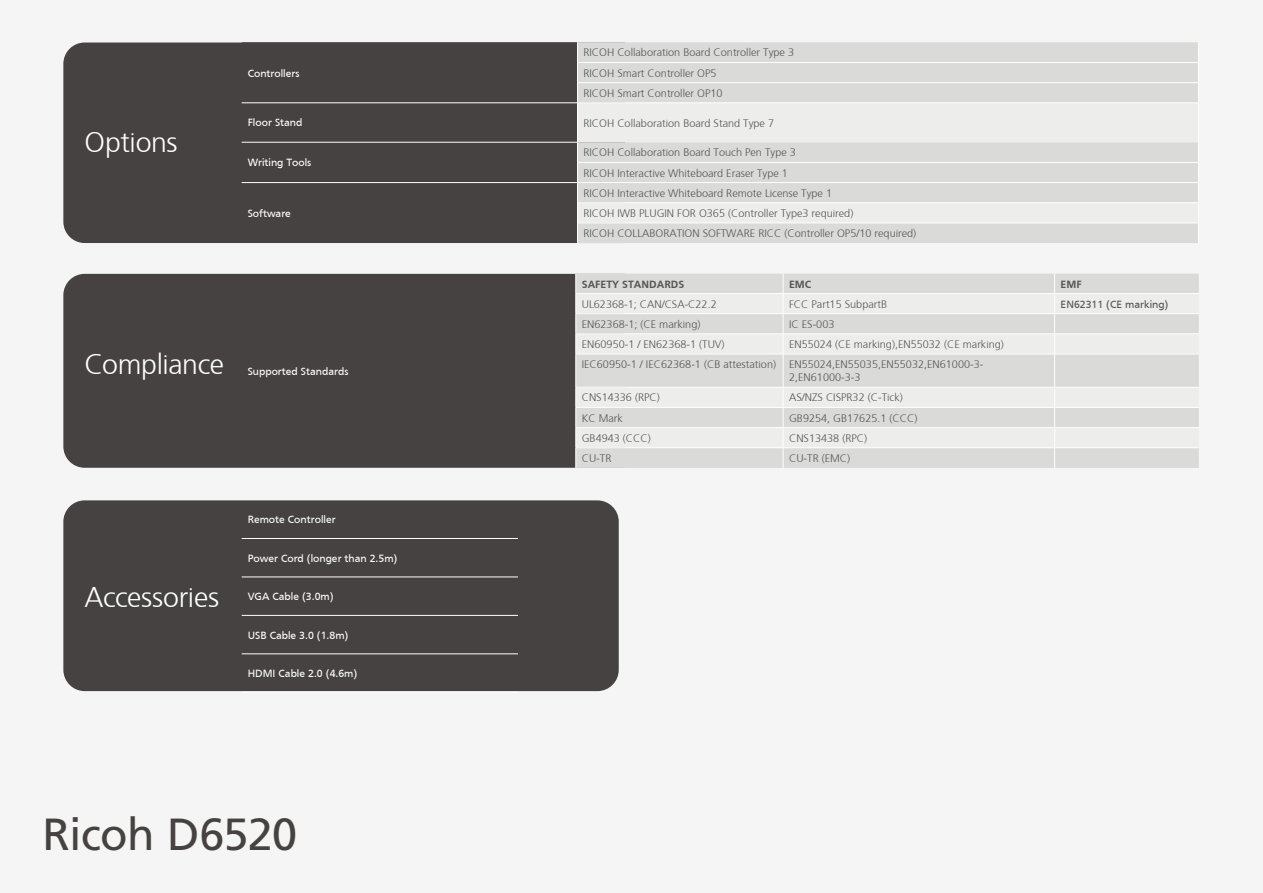
<style>
.page{position:relative;width:1263px;height:893px;background:#f5f5f5}
.page>*{position:absolute;margin:0;border:0;box-sizing:border-box;transform-origin:0 0}
.t1{font:45px "Frutiger LT Pro";letter-spacing:-.015em;color:#454241}
.t2{font:300 28.5px "Frutiger";letter-spacing:-.015em;color:#fff}
.t3{font:300 10.95px/13px "Frutiger";color:#565655}
.t4{font:10.95px "Frutiger";color:#fff}
.t5{font:700 10.95px "Frutiger";color:#565655}
.t6{font:10.95px "Frutiger";color:#565655}
</style>
<div class="page">
<div style="left:63px;top:274px;width:512px;height:194px;background:#454241"></div>
<div style="left:63px;top:43px;width:514px;height:200px;background:#454241"></div>
<div style="left:63px;top:500px;width:556px;height:191px;background:#454241;border-radius:21px"></div>
<div style="left:242px;top:42px;width:335px;height:140px;background:#454241"></div>
<div style="left:578px;top:42px;width:620px;height:201px;background:#dadad9"></div>
<svg style="left:578px;top:104px;width:620px;height:119px"></svg>
<hr style="left:242px;top:103px;width:335px;height:1px;background:#fff">
<hr style="left:242px;top:142px;width:335px;height:1px;background:#fff">
<hr style="left:242px;top:182px;width:335px;height:1px;background:#fff">
<hr style="left:578px;top:62px;width:621px;height:1px;background:#fff">
<hr style="left:578px;top:82px;width:621px;height:1px;background:#fff">
<hr style="left:577px;top:103px;width:1px;height:39px;background:#fff">
<hr style="left:577px;top:103px;width:622px;height:1px;background:#fff">
<hr style="left:1198px;top:103px;width:1px;height:39px;background:#fff">
<hr style="left:578px;top:162px;width:621px;height:1px;background:#fff">
<hr style="left:577px;top:182px;width:622px;height:1px;background:#fff">
<hr style="left:578px;top:202px;width:621px;height:1px;background:#fff">
<hr style="left:578px;top:223px;width:621px;height:1px;background:#fff">
<div style="left:576px;top:274px;width:623px;height:194px;background:#dadad9"></div>
<svg style="left:576px;top:294px;width:623px;height:153px;fill:#ededec"></svg>
<hr style="left:576px;top:293px;width:207px;height:1px;background:#fff">
<hr style="left:783px;top:293px;width:271px;height:1px;background:#fff">
<hr style="left:1054px;top:293px;width:145px;height:1px;background:#fff">
<hr style="left:576px;top:313px;width:207px;height:1px;background:#fff">
<hr style="left:783px;top:313px;width:271px;height:1px;background:#fff">
<hr style="left:1054px;top:313px;width:145px;height:1px;background:#fff">
<hr style="left:576px;top:334px;width:207px;height:1px;background:#fff">
<svg style="left:575px;top:274px;width:1px;height:80px"></svg>
<hr style="left:783px;top:334px;width:271px;height:1px;background:#fff">
<svg style="left:783px;top:274px;width:1px;height:80px"></svg>
<hr style="left:1054px;top:334px;width:145px;height:1px;background:#fff">
<svg style="left:1054px;top:274px;width:1px;height:80px"></svg>
<hr style="left:576px;top:354px;width:207px;height:1px;background:#fff">
<hr style="left:575px;top:354px;width:1px;height:33px;background:#fff">
<hr style="left:783px;top:354px;width:271px;height:1px;background:#fff">
<hr style="left:783px;top:354px;width:1px;height:33px;background:#fff">
<hr style="left:1054px;top:354px;width:145px;height:1px;background:#fff">
<hr style="left:1054px;top:354px;width:1px;height:33px;background:#fff">
<hr style="left:576px;top:387px;width:207px;height:1px;background:#fff">
<hr style="left:783px;top:387px;width:271px;height:1px;background:#fff">
<hr style="left:1054px;top:387px;width:145px;height:1px;background:#fff">
<hr style="left:576px;top:407px;width:207px;height:1px;background:#fff">
<hr style="left:783px;top:407px;width:271px;height:1px;background:#fff">
<hr style="left:1054px;top:407px;width:145px;height:1px;background:#fff">
<hr style="left:576px;top:427px;width:207px;height:1px;background:#fff">
<hr style="left:783px;top:427px;width:271px;height:1px;background:#fff">
<hr style="left:1054px;top:427px;width:145px;height:1px;background:#fff">
<hr style="left:576px;top:447px;width:207px;height:1px;background:#fff">
<svg style="left:575px;top:387px;width:1px;height:81px"></svg>
<hr style="left:783px;top:447px;width:271px;height:1px;background:#fff">
<svg style="left:783px;top:388px;width:1px;height:80px"></svg>
<hr style="left:1054px;top:447px;width:145px;height:1px;background:#fff">
<svg style="left:1054px;top:388px;width:1px;height:80px"></svg>
<hr style="left:242px;top:692px;width:276px;height:1px;background:#fff">
<hr style="left:242px;top:538px;width:276px;height:1px;background:#fff">
<hr style="left:242px;top:577px;width:276px;height:1px;background:#fff">
<hr style="left:242px;top:615px;width:276px;height:1px;background:#fff">
<hr style="left:242px;top:654px;width:276px;height:1px;background:#fff">
<p class="t2" style="left:85px;top:123px;width:94px">Options</p>
<p class="t2" style="left:85px;top:344px;width:141px">Compliance</p>
<p class="t2" style="left:85px;top:577px;width:136px">Accessories</p>
<p class="t4" style="left:248px;top:67px;width:53px">Controllers</p>
<p class="t3" style="left:583px;top:45px;width:212px">RICOH Collaboration Board Controller Type 3</p>
<p class="t3" style="left:583px;top:66px;width:135px">RICOH Smart Controller OP5</p>
<p class="t3" style="left:583px;top:86px;width:141px">RICOH Smart Controller OP10</p>
<p class="t4" style="left:248px;top:117px;width:56px">Floor Stand</p>
<p class="t3" style="left:583px;top:116px;width:192px">RICOH Collaboration Board Stand Type 7</p>
<p class="t4" style="left:248px;top:156px;width:65px">Writing Tools</p>
<p class="t3" style="left:583px;top:145px;width:214px">RICOH Collaboration Board Touch Pen Type 3</p>
<p class="t3" style="left:583px;top:165px;width:206px">RICOH Interactive Whiteboard Eraser Type 1</p>
<p class="t4" style="left:248px;top:207px;width:45px">Software</p>
<p class="t4" style="left:248px;top:365px;width:102px">Supported Standards</p>
<p class="t4" style="left:248px;top:513px;width:89px">Remote Controller</p>
<p class="t4" style="left:248px;top:552px;width:151px">Power Cord (longer than 2.5m)</p>
<p class="t4" style="left:248px;top:590px;width:87px">VGA Cable (3.0m)</p>
<p class="t4" style="left:248px;top:629px;width:102px">USB Cable 3.0 (1.8m)</p>
<p class="t4" style="left:248px;top:667px;width:111px">HDMI Cable 2.0 (4.6m)</p>
<p class="t3" style="left:583px;top:186px;width:250px">RICOH Interactive Whiteboard Remote License Type 1</p>
<p class="t3" style="left:583px;top:206px;width:271px">RICOH IWB PLUGIN FOR O365 (Controller Type3 required)</p>
<p class="t3" style="left:583px;top:226px;width:334px">RICOH COLLABORATION SOFTWARE RICC (Controller OP5/10 required)</p>
<p class="t5" style="left:582px;top:278px;width:104px">SAFETY STANDARDS</p>
<p class="t5" style="left:789px;top:278px;width:24px">EMC</p>
<p class="t5" style="left:1060px;top:278px;width:23px">EMF</p>
<p class="t3" style="left:582px;top:297px;width:136px">UL62368-1; CAN/CSA-C22.2</p>
<p class="t3" style="left:789px;top:297px;width:100px">FCC Part15 SubpartB</p>
<p class="t6" style="left:1060px;top:298px;width:109px">EN62311 (CE marking)</p>
<p class="t3" style="left:582px;top:317px;width:120px">EN62368-1; (CE marking)</p>
<p class="t3" style="left:789px;top:317px;width:47px">IC ES-003</p>
<p class="t3" style="left:582px;top:337px;width:144px">EN60950-1 / EN62368-1 (TUV)</p>
<p class="t3" style="left:789px;top:337px;width:216px">EN55024 (CE marking),EN55032 (CE marking)</p>
<p class="t3" style="left:582px;top:357px;width:196px">IEC60950-1 / IEC62368-1 (CB attestation)</p>
<p class="t3" style="left:789px;top:357px;width:196px">EN55024,EN55035,EN55032,EN61000-3-<br>2,EN61000-3-3</p>
<p class="t3" style="left:582px;top:390px;width:80px">CNS14336 (RPC)</p>
<p class="t3" style="left:789px;top:390px;width:115px">AS/NZS CISPR32 (C-Tick)</p>
<p class="t3" style="left:582px;top:411px;width:43px">KC Mark</p>
<p class="t3" style="left:789px;top:411px;width:130px">GB9254, GB17625.1 (CCC)</p>
<p class="t3" style="left:582px;top:431px;width:71px">GB4943 (CCC)</p>
<p class="t3" style="left:789px;top:431px;width:80px">CNS13438 (RPC)</p>
<p class="t3" style="left:582px;top:451px;width:31px">CU-TR</p>
<p class="t3" style="left:789px;top:451px;width:63px">CU-TR (EMC)</p>
<p class="t1" style="left:43px;top:808px;width:256px">Ricoh D6520</p>
</div>
